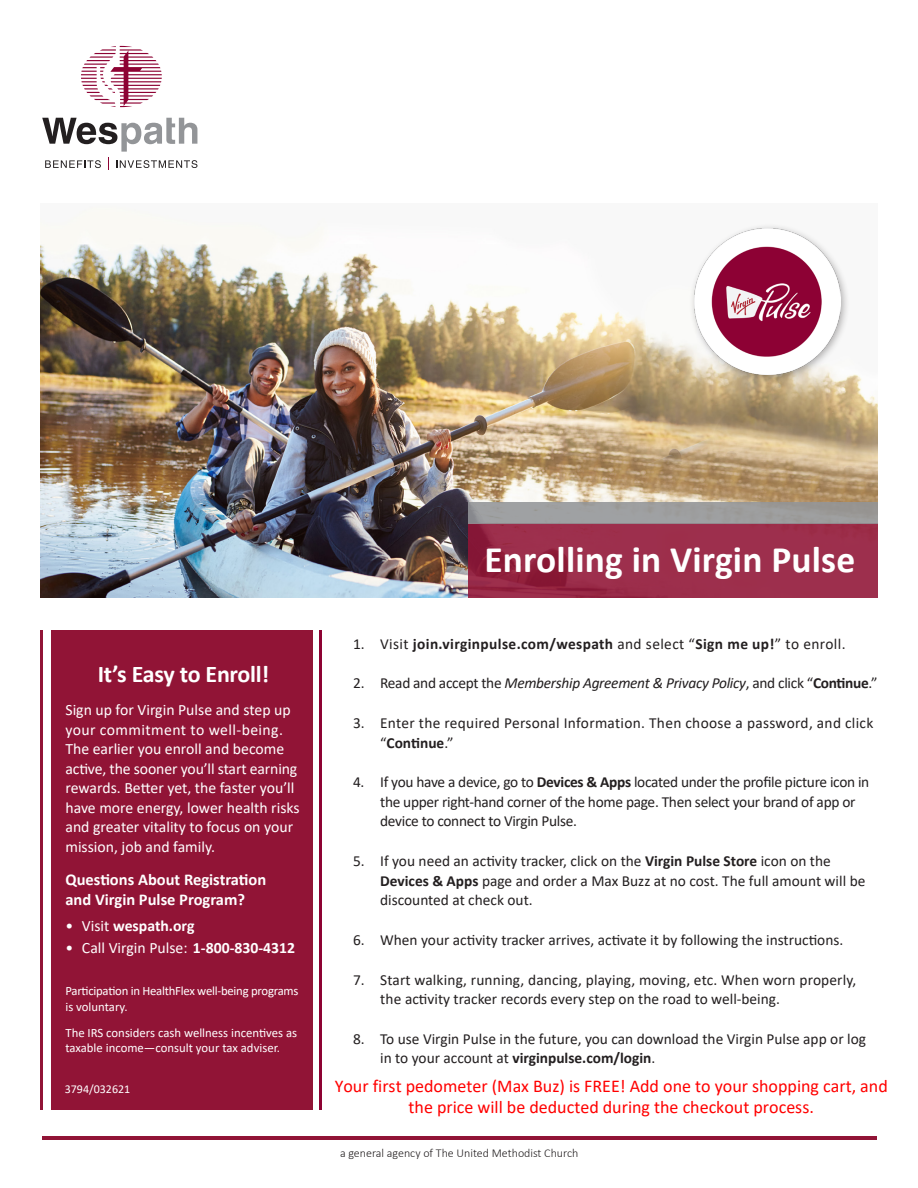
<style>
.page{position:relative;width:918px;height:1188px;background:#fff}
.page>*{position:absolute;margin:0;border:0;box-sizing:border-box;transform-origin:0 0}
.Toolkit_main_head{font:700 37.5px "Calibri";letter-spacing:.005em;color:#fff}
.body{font:700 24px "Calibri";letter-spacing:-.01em;color:#fff}
.t1{font:18px/21.6px "Calibri";color:#f00;text-align:center}
.body-2{font:700 16.5px/19.8px "Calibri";color:#fff}
.body-3{font:15.75px/19.5px "Calibri";color:#fff}
.t2{font:700 15.75px "Calibri";color:#fff}
.body-4{font:15.3px/19.5px "Calibri";color:#231f20}
.body-5{font:15.3px/19.5px "Calibri";letter-spacing:-.02em;color:#231f20}
.body-6{font:15.3px/19.5px "Calibri";letter-spacing:.02em;color:#231f20}
.body-7{font:italic 15.3px "Calibri";letter-spacing:-.02em;color:#231f20}
.body-8{font:700 15.3px "Calibri";letter-spacing:.025em;color:#231f20}
.body-9{font:12.75px/15.3px "Calibri";letter-spacing:-.005em;color:#fff}
.cover_tagline{font:300 12px "Calibri";color:#231f20}
.body-10{font:12px "Calibri";color:#fff}
.s1{font-weight:400}
.s2{font-weight:700}
.s3{font-style:normal}
.s4{font-weight:700;font-style:normal}
</style>
<div class="page">
<hr style="left:42px;top:1136px;width:835px;height:4px;background:#911436">
<svg style="left:42px;top:118px;width:155px;height:34px"></svg>
<svg style="left:45px;top:160px;width:56px;height:8px"></svg>
<svg style="left:116px;top:160px;width:81px;height:8px"></svg>
<svg style="left:108px;top:158px;width:1px;height:12px"></svg>
<svg style="left:81px;top:46px;width:81px;height:61px"></svg>
<div style="left:51px;top:630px;width:262px;height:480px;background:#911436"></div>
<hr style="left:40px;top:630px;width:3px;height:480px;background:#911436">
<hr style="left:320px;top:630px;width:2px;height:480px;background:#8d0233">
<img style="left:40px;top:208px;width:838px;height:389px">
<div style="left:689px;top:223px;width:162px;height:162px;background:#231f20;opacity:.35"></div>
<img style="left:694px;top:228px;width:147px;height:146px">
<svg style="left:468px;top:524px;width:410px;height:73px;fill:#9d2f4d"></svg>
<div style="left:468px;top:502px;width:410px;height:22px;background:linear-gradient(to right,#9fa1a4,#9b9a98)"></div>
<p class="body" style="left:98px;top:657px;width:173px">It’s Easy to Enroll!</p>
<p class="body-3" style="left:65px;top:700px;width:236px">Sign up for Virgin Pulse and step up your commitment to well-being.<br>The earlier you enroll and become active, the sooner you’ll start earning rewards. Better yet, the faster you’ll have more energy, lower health risks and greater vitality to focus on your mission, job and family.</p>
<p class="body-2" style="left:65px;top:870px;width:202px">Questions About Registration and Virgin Pulse Program?</p>
<p class="t2" style="left:65px;top:914px;width:131px"><span class="s1">• Visit</span> wespath.org</p>
<p class="body-3" style="left:65px;top:938px;width:231px">• Call Virgin Pulse: <span class="s2">1-800-830-4312</span></p>
<p class="body-9" style="left:65px;top:983px;width:235px">Participation in HealthFlex well-being programs is voluntary.</p>
<p class="body-9" style="left:65px;top:1024px;width:233px">The IRS considers cash wellness incentives as taxable income—consult your tax adviser.</p>
<p class="Toolkit_main_head" style="left:484px;top:533px;width:372px">Enrolling in Virgin Pulse</p>
<p class="body-8" style="left:353px;top:633px;width:494px"><span class="s1">1. Visit</span> join.virginpulse.com/wespath <span class="s1">and select “</span>Sign me up!<span class="s1">” to enroll.</span></p>
<p class="body-7" style="left:353px;top:673px;width:526px"><span class="s3">2. Read and accept the</span> Membership Agreement &amp; Privacy Policy<span class="s3">, and click “</span><span class="s4">Continue</span><span class="s3">.”</span></p>
<p class="body-6" style="left:380px;top:713px;width:495px;text-indent:-27px">3. Enter the required Personal Information. Then choose a password, and click “<span class="s2">Continue</span>.”</p>
<p class="body-5" style="left:380px;top:772px;width:491px;text-indent:-27px">4. If you have a device, go to <span class="s2">Devices &amp; Apps</span> located under the profile picture icon in the upper right-hand corner of the home page. Then select your brand of app or device to connect to Virgin Pulse.</p>
<p class="body-4" style="left:380px;top:851px;width:487px;text-indent:-27px">5. If you need an activity tracker, click on the <span class="s2">Virgin Pulse Store</span> icon on the<br><span class="s2">Devices &amp; Apps</span> page and order a Max Buzz at no cost. The full amount will be discounted at check out.</p>
<p class="body-4" style="left:353px;top:930px;width:492px">6. When your activity tracker arrives, activate it by following the instructions.</p>
<p class="body-4" style="left:380px;top:969px;width:478px;text-indent:-27px">7. Start walking, running, dancing, playing, moving, etc. When worn properly, the activity tracker records every step on the road to well-being.</p>
<p class="body-4" style="left:380px;top:1029px;width:487px;text-indent:-27px">8. To use Virgin Pulse in the future, you can download the Virgin Pulse app or log in to your account at <span class="s2">virginpulse.com/login</span>.</p>
<p class="body-10" style="left:65px;top:1081px;width:67px">3794/032621</p>
<p class="t1" style="left:335px;top:1075px;width:555px">Your first pedometer (Max Buz) is FREE! Add one to your shopping cart, and the price will be deducted during the checkout process.</p>
<p class="cover_tagline" style="left:340px;top:1145px;width:240px">a general agency of The United Methodist Church</p>
</div>
